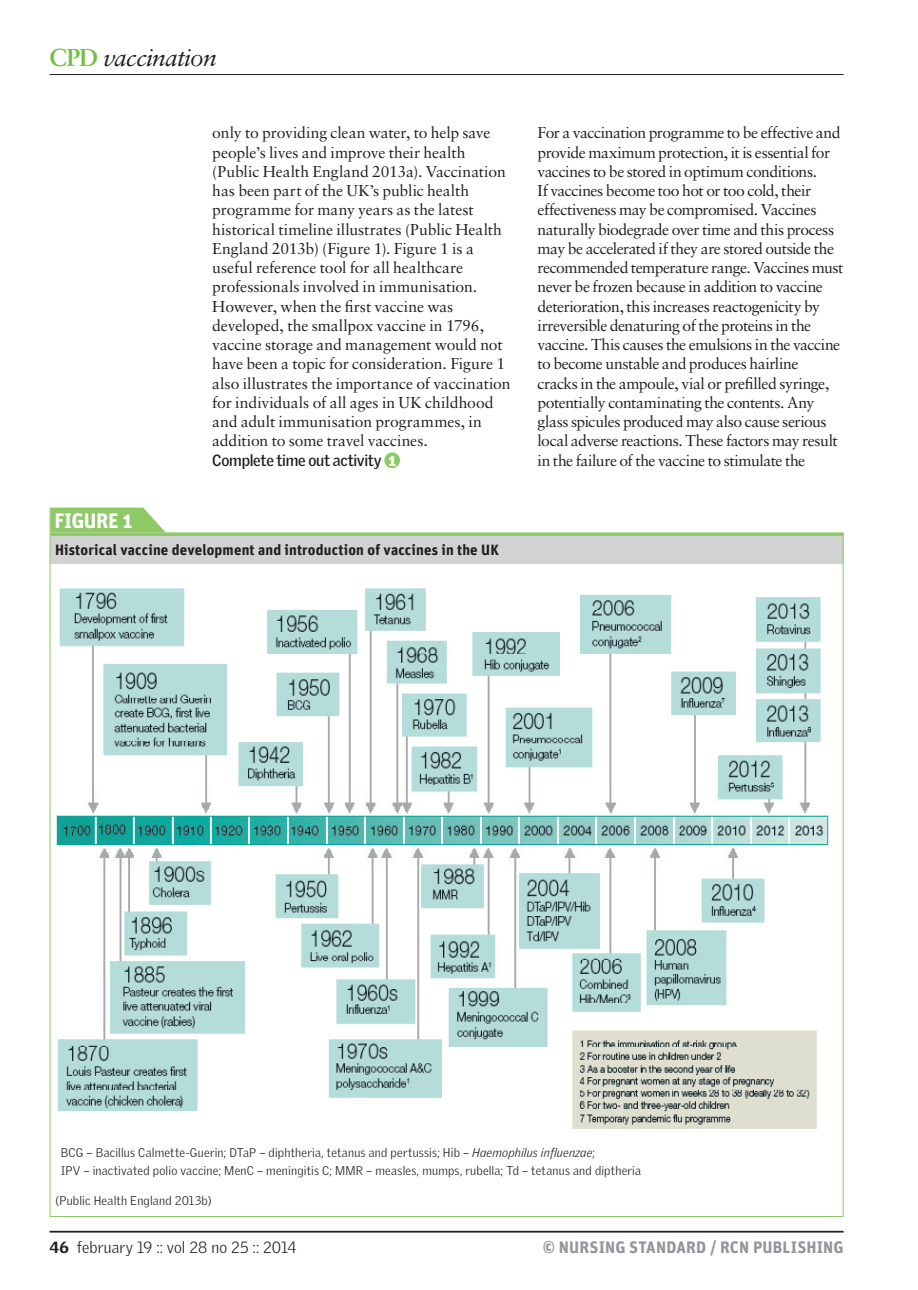
<style>
.page{position:relative;width:918px;height:1290px;background:#fff}
.page>*{position:absolute;margin:0;border:0;box-sizing:border-box;transform-origin:0 0}
.t1{font:italic 24.5px "Sabon LT";letter-spacing:-.035em;color:#231f20}
.t2{font:700 21px "Unit OT";letter-spacing:-.02em;color:#fff}
.t3{font:700 16.62px "Unit OT";letter-spacing:.01em;color:#939598}
.t4{font:15.75px/19.2px "Sabon LT";letter-spacing:-.015em;color:#231f20}
.t5{font:300 15.75px "Griffith Gothic";letter-spacing:.005em;color:#231f20}
.t6{font:700 15.75px "Griffith Gothic";letter-spacing:-.02em;color:#231f20}
.t7{font:700 14.88px "Unit OT";letter-spacing:.01em;color:#231f20}
.t8{font:300 12.25px/17.5px "Griffith Gothic";letter-spacing:.015em;color:#231f20}
.s1{font-weight:700;font-style:normal;color:#71bf44}
.s2{font-family:"Unit OT";font-weight:900;color:#fff}
.s3{font-style:italic}
.s4{font-weight:900}
</style>
<div class="page">
<hr style="left:50px;top:1231px;width:793px;height:1px;background:#231f20">
<hr style="left:50px;top:74px;width:793px;height:1px;background:#231f20">
<div style="left:384px;top:452px;width:16px;height:16px;background:#8dc964;border-radius:50%"></div>
<img style="left:55px;top:588px;width:774px;height:540px">
<div style="left:50px;top:534px;width:793px;height:30px;background:#d1d2d4"></div>
<hr style="left:50px;top:534px;width:1px;height:30px;background:#8dc964">
<hr style="left:50px;top:564px;width:1px;height:652px;background:#8dc964">
<svg style="left:842px;top:536px;width:1px;height:28px"></svg>
<hr style="left:842px;top:564px;width:1px;height:652px;background:#8dc964">
<hr style="left:50px;top:1216px;width:793px;height:1px;background:#8dc964">
<svg style="left:50px;top:532px;width:793px;height:4px;background:#98cd74"></svg>
<svg style="left:50px;top:508px;width:115px;height:26px;background:#97ce72"></svg>
<h1 class="t1" style="left:50px;top:43px;width:169px"><span class="s1">CPD</span> vaccination</h1>
<p class="t4" style="left:212px;top:123px;width:300px">only to providing clean water, to help save people’s lives and improve their health (Public Health England 2013a). Vaccination has been part of the UK’s public health programme for many years as the latest historical timeline illustrates (Public Health England 2013b) (Figure 1). Figure 1 is a useful reference tool for all healthcare professionals involved in immunisation.<br>However, when the first vaccine was developed, the smallpox vaccine in 1796, vaccine storage and management would not have been a topic for consideration. Figure 1 also illustrates the importance of vaccination for individuals of all ages in UK childhood and adult immunisation programmes, in addition to some travel vaccines.</p>
<p class="t6" style="left:212px;top:450px;width:185px">Complete time out activity <span class="s2">1</span></p>
<h2 class="t2" style="left:54px;top:507px;width:79px">FIGURE 1</h2>
<p class="t7" style="left:55px;top:540px;width:445px">Historical vaccine development and introduction of vaccines in the UK</p>
<p class="t4" style="left:537px;top:123px;width:307px">For a vaccination programme to be effective and provide maximum protection, it is essential for vaccines to be stored in optimum conditions.<br>If vaccines become too hot or too cold, their effectiveness may be compromised. Vaccines naturally biodegrade over time and this process may be accelerated if they are stored outside the recommended temperature range. Vaccines must never be frozen because in addition to vaccine deterioration, this increases reactogenicity by irreversible denaturing of the proteins in the vaccine. This causes the emulsions in the vaccine to become unstable and produces hairline<br>cracks in the ampoule, vial or prefilled syringe, potentially contaminating the contents. Any glass spicules produced may also cause serious local adverse reactions. These factors may result in the failure of the vaccine to stimulate the</p>
<p class="t8" style="left:61px;top:1144px;width:582px">BCG – Bacillus Calmette-Guerin; DTaP – diphtheria, tetanus and pertussis; Hib – <span class="s3">Haemophilus influenzae</span>;<br>IPV – inactivated polio vaccine; MenC – meningitis C; MMR – measles, mumps, rubella; Td – tetanus and diptheria</p>
<p class="t8" style="left:55px;top:1192px;width:158px">(Public Health England 2013b)</p>
<p class="t5" style="left:50px;top:1238px;width:249px"><span class="s4">46</span> february 19 :: vol 28 no 25 :: 2014</p>
<p class="t3" style="left:543px;top:1236px;width:302px">© NURSING STANDARD / RCN PUBLISHING</p>
</div>
